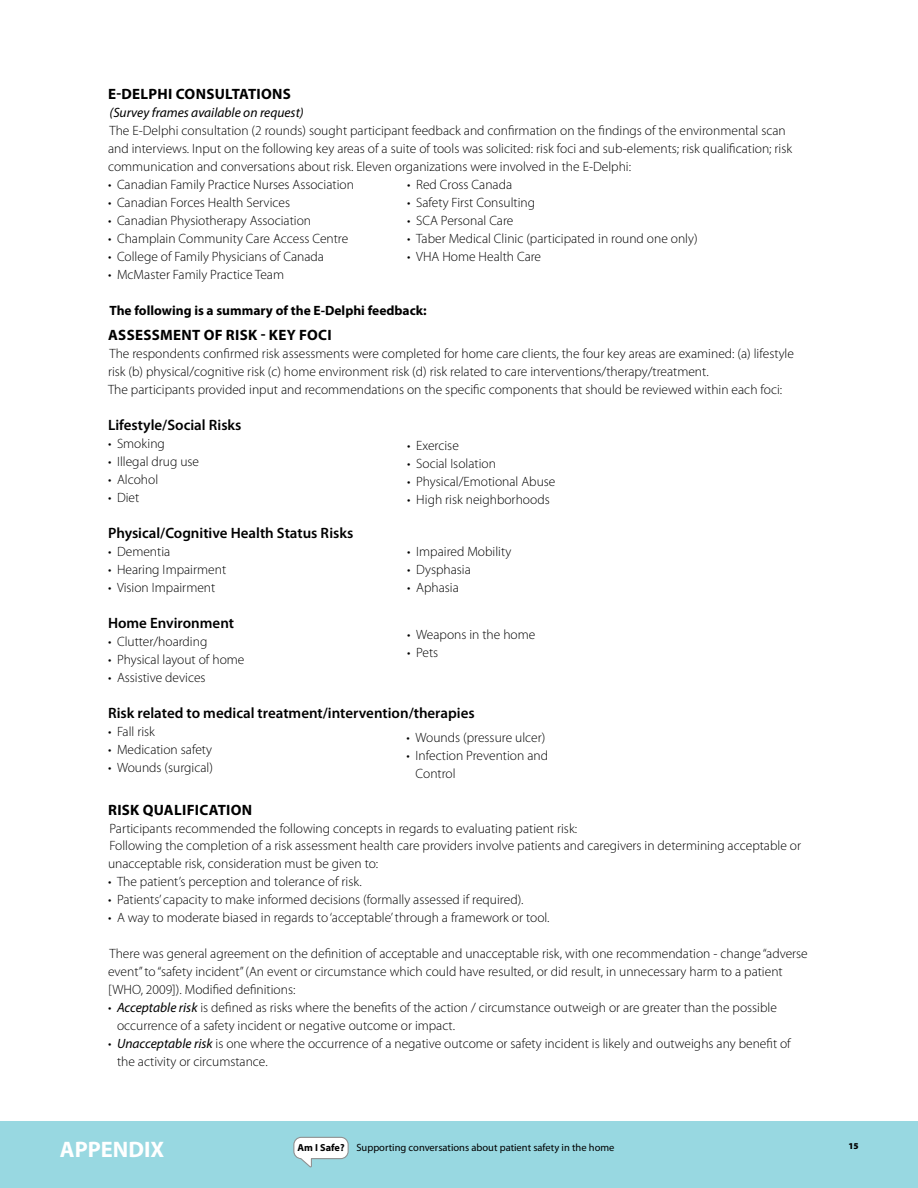
<style>
.page{position:relative;width:918px;height:1188px;background:#fff}
.page>*{position:absolute;margin:0;border:0;box-sizing:border-box;transform-origin:0 0}
.t1{font:700 22.5px "Myriad Pro";color:#fff}
.t2{font:600 15px "Myriad Pro";color:#000}
.t3{font:700 15px "Myriad Pro";letter-spacing:.02em;color:#000}
.t4{font:300 13.5px/18px "Myriad Pro";color:#000}
.t5{font:700 13.5px "Myriad Pro";color:#000}
.t6{font:italic 13.5px "Myriad Pro";color:#000}
.t7{font:10.5px "Myriad Pro";color:#000}
.t8{font:900 9px "Myriad Pro";color:#000}
.s1{font-weight:400;font-style:italic}
.s2{font-weight:700;font-size:10.2px}
</style>
<div class="page">
<div style="left:0;top:1121px;width:918px;height:67px;background:#98d8e1"></div>
<svg style="left:293px;top:1136px;width:56px;height:32px"></svg>
<p class="t3" style="left:108px;top:84px;width:184px">E-DELPHI CONSULTATIONS</p>
<p class="t6" style="left:110px;top:104px;width:196px">(Survey frames available on request)</p>
<p class="t4" style="left:108px;top:121px;width:686px">The E-Delphi consultation (2 rounds) sought participant feedback and confirmation on the findings of the environmental scan and interviews. Input on the following key areas of a suite of tools was solicited: risk foci and sub-elements; risk qualification; risk communication and conversations about risk. Eleven organizations were involved in the E-Delphi:</p>
<p class="t4" style="left:108px;top:175px;width:248px">• Canadian Family Practice Nurses Association</p>
<p class="t4" style="left:108px;top:193px;width:184px">• Canadian Forces Health Services</p>
<p class="t4" style="left:108px;top:211px;width:205px">• Canadian Physiotherapy Association</p>
<p class="t4" style="left:108px;top:229px;width:242px">• Champlain Community Care Access Centre</p>
<p class="t4" style="left:108px;top:247px;width:217px">• College of Family Physicians of Canada</p>
<p class="t4" style="left:108px;top:265px;width:178px">• McMaster Family Practice Team</p>
<p class="t5" style="left:110px;top:302px;width:319px">The following is a summary of the E-Delphi feedback:</p>
<p class="t3" style="left:108px;top:325px;width:225px">ASSESSMENT OF RISK - KEY FOCI</p>
<p class="t4" style="left:108px;top:344px;width:688px">The respondents confirmed risk assessments were completed for home care clients, the four key areas are examined: (a) lifestyle risk (b) physical/cognitive risk (c) home environment risk (d) risk related to care interventions/therapy/treatment.<br>The participants provided input and recommendations on the specific components that should be reviewed within each foci:</p>
<p class="t2" style="left:108px;top:415px;width:135px">Lifestyle/Social Risks</p>
<p class="t4" style="left:108px;top:434px;width:58px">• Smoking</p>
<p class="t4" style="left:108px;top:452px;width:93px">• Illegal drug use</p>
<p class="t4" style="left:108px;top:470px;width:52px">• Alcohol</p>
<p class="t4" style="left:108px;top:488px;width:33px">• Diet</p>
<p class="t2" style="left:108px;top:523px;width:247px">Physical/Cognitive Health Status Risks</p>
<p class="t4" style="left:108px;top:542px;width:64px">• Dementia</p>
<p class="t4" style="left:108px;top:560px;width:120px">• Hearing Impairment</p>
<p class="t4" style="left:108px;top:578px;width:109px">• Vision Impairment</p>
<p class="t2" style="left:108px;top:613px;width:128px">Home Environment</p>
<p class="t4" style="left:108px;top:632px;width:101px">• Clutter/hoarding</p>
<p class="t4" style="left:108px;top:650px;width:138px">• Physical layout of home</p>
<p class="t4" style="left:108px;top:668px;width:99px">• Assistive devices</p>
<p class="t2" style="left:108px;top:703px;width:368px">Risk related to medical treatment/intervention/therapies</p>
<p class="t4" style="left:108px;top:722px;width:49px">• Fall risk</p>
<p class="t4" style="left:108px;top:740px;width:106px">• Medication safety</p>
<p class="t4" style="left:108px;top:758px;width:106px">• Wounds (surgical)</p>
<p class="t3" style="left:108px;top:800px;width:146px">RISK QUALIFICATION</p>
<p class="t4" style="left:108px;top:819px;width:695px">Participants recommended the following concepts in regards to evaluating patient risk:<br>Following the completion of a risk assessment health care providers involve patients and caregivers in determining acceptable or unacceptable risk, consideration must be given to:</p>
<p class="t4" style="left:108px;top:873px;width:255px">• The patient’s perception and tolerance of risk.</p>
<p class="t4" style="left:108px;top:891px;width:417px">• Patients’ capacity to make informed decisions (formally assessed if required).</p>
<p class="t4" style="left:108px;top:909px;width:443px">• A way to moderate biased in regards to ‘acceptable’ through a framework or tool.</p>
<p class="t4" style="left:108px;top:945px;width:701px">There was general agreement on the definition of acceptable and unacceptable risk, with one recommendation - change “adverse event” to “safety incident” (An event or circumstance which could have resulted, or did result, in unnecessary harm to a patient [WHO, 2009]). Modified definitions:</p>
<p class="t4" style="left:117px;top:999px;width:661px;text-indent:-9px">• <span class="s1">Acceptable risk</span> is defined as risks where the benefits of the action / circumstance outweigh or are greater than the possible occurrence of a safety incident or negative outcome or impact.</p>
<p class="t4" style="left:117px;top:1035px;width:675px;text-indent:-9px">• <span class="s1">Unacceptable risk</span> is one where the occurrence of a negative outcome or safety incident is likely and outweighs any benefit of the activity or circumstance.</p>
<p class="t4" style="left:407px;top:175px;width:107px">• Red Cross Canada</p>
<p class="t4" style="left:407px;top:193px;width:129px">• Safety First Consulting</p>
<p class="t4" style="left:407px;top:211px;width:108px">• SCA Personal Care</p>
<p class="t4" style="left:407px;top:229px;width:292px">• Taber Medical Clinic (participated in round one only)</p>
<p class="t4" style="left:407px;top:247px;width:136px">• VHA Home Health Care</p>
<p class="t4" style="left:407px;top:436px;width:53px">• Exercise</p>
<p class="t4" style="left:407px;top:454px;width:90px">• Social Isolation</p>
<p class="t4" style="left:407px;top:472px;width:150px">• Physical/Emotional Abuse</p>
<p class="t4" style="left:407px;top:490px;width:144px">• High risk neighborhoods</p>
<p class="t4" style="left:407px;top:542px;width:106px">• Impaired Mobility</p>
<p class="t4" style="left:407px;top:560px;width:65px">• Dysphasia</p>
<p class="t4" style="left:407px;top:578px;width:53px">• Aphasia</p>
<p class="t4" style="left:407px;top:625px;width:130px">• Weapons in the home</p>
<p class="t4" style="left:407px;top:643px;width:33px">• Pets</p>
<p class="t4" style="left:407px;top:729px;width:140px">• Wounds (pressure ulcer)</p>
<p class="t4" style="left:416px;top:747px;width:134px;text-indent:-9px">• Infection Prevention and<br>Control</p>
<h1 class="t1" style="left:60px;top:1134px;width:106px">APPENDIX</h1>
<p class="t7" style="left:298px;top:1141px;width:318px"><span class="s2">Am I Safe?</span> Supporting conversations about patient safety in the home</p>
<p class="t8" style="left:849px;top:1140px;width:12px">15</p>
</div>
